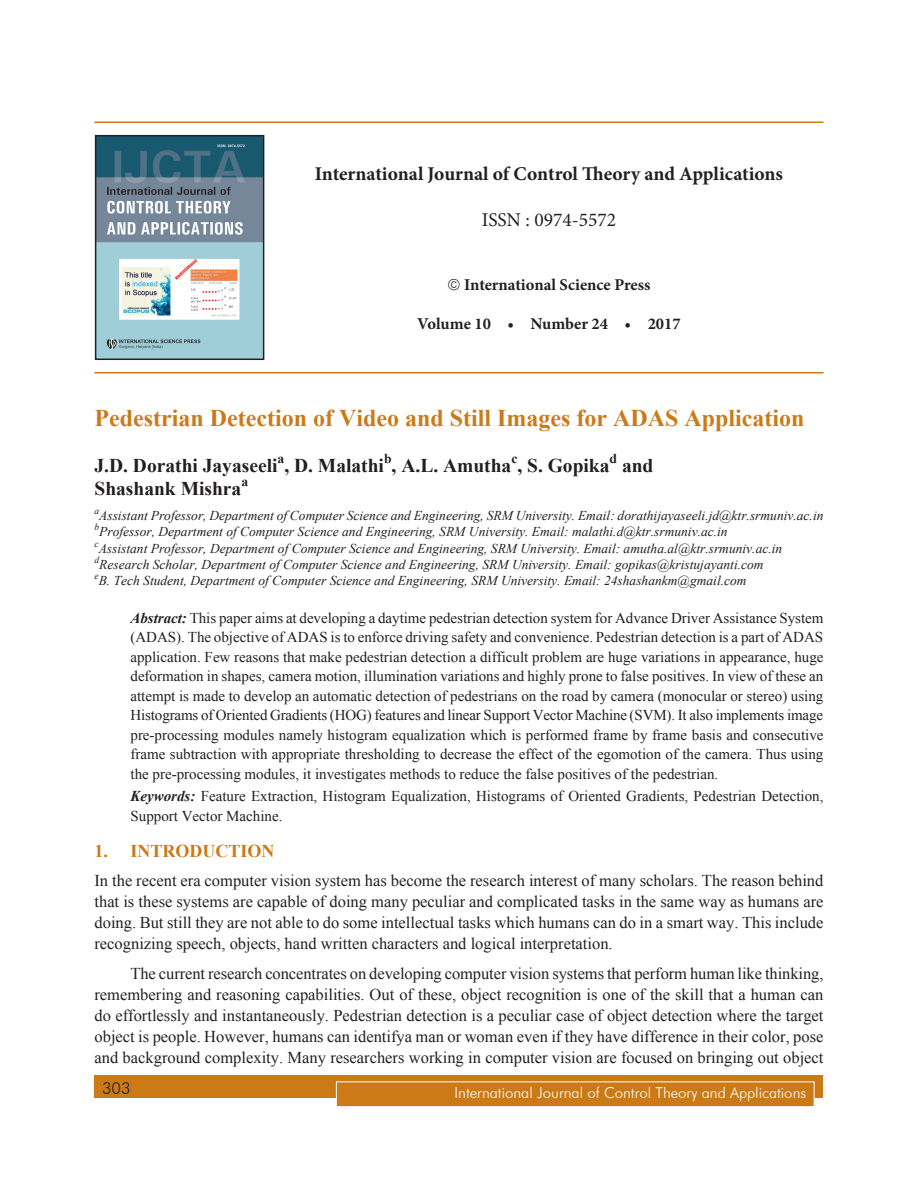
<style>
.page{position:relative;width:918px;height:1188px;background:#fff}
.page>*{position:absolute;margin:0;border:0;box-sizing:border-box;transform-origin:0 0}
.Chapter_Name{font:700 24px "Times New Roman";color:#cb7a16}
.Author_Name{font:700 19.5px "Times New Roman";color:#231f20}
.t1{font:700 19.5px "Minion Pro";letter-spacing:-.005em;color:#231f20}
.t2{font:19.5px "Minion Pro";color:#231f20}
.Subhead_1{font:700 18px "Times New Roman";color:#cb7a16}
.Body_text{font:16.5px/21px "Times New Roman";color:#231f20;text-align:justify}
.t3{font:700 16.5px "Minion Pro";color:#231f20}
.t4{font:300 16.5px "Futura BT";color:#231f20}
.Abstract_Body_text{font:15px/19.5px "Times New Roman";color:#231f20;text-align:justify}
.t5{font:300 15px "Futura BT";color:#fff}
.Author_Name-2{font:700 13.65px "Times New Roman";color:#231f20}
.Author_Footnote{font:italic 13.5px/16.2px "Times New Roman";color:#231f20}
.Author_Footnote-2{font:italic 9.45px "Times New Roman";color:#231f20}
.s1{font-weight:700;font-style:italic}
</style>
<div class="page">
<div style="left:94px;top:1076px;width:730px;height:22px;background:#cb7a16"></div>
<div style="left:336px;top:1082px;width:478px;height:25px;background:#cb7a16"></div>
<div style="left:336px;top:1082px;width:478px;height:25px;border:1px solid #fff"></div>
<hr style="left:94px;top:122px;width:730px;height:1px;background:#cb7a16">
<hr style="left:94px;top:372px;width:730px;height:2px;background:#cb7a16">
<img style="left:98px;top:138px;width:163px;height:219px">
<div style="left:95px;top:135px;width:169px;height:225px;border:2px solid #231f20"></div>
<p class="t1" style="left:315px;top:160px;width:470px">International Journal of Control Theory and Applications</p>
<p class="t2" style="left:482px;top:207px;width:136px">ISSN : 0974-5572</p>
<p class="t3" style="left:464px;top:273px;width:188px">International Science Press</p>
<p class="t3" style="left:417px;top:312px;width:265px">Volume 10 • Number 24 • 2017</p>
<p class="Chapter_Name" style="left:94px;top:401px;width:711px">Pedestrian Detection of Video and Still Images for ADAS Application</p>
<p class="Author_Name" style="left:94px;top:452px;width:517px">J.D. Dorathi Jayaseeli , D. Malathi , A.L. Amutha , S. Gopika</p>
<p class="Author_Name-2" style="left:278px;top:449px;width:8px">a</p>
<p class="Author_Name-2" style="left:384px;top:449px;width:9px">b</p>
<p class="Author_Name-2" style="left:511px;top:449px;width:8px">c</p>
<p class="Author_Name-2" style="left:610px;top:449px;width:9px">d</p>
<p class="Author_Name" style="left:622px;top:452px;width:33px">and</p>
<p class="Author_Name" style="left:94px;top:475px;width:155px">Shashank Mishra<sup>a</sup></p>
<p class="Author_Footnote-2" style="left:94px;top:505px;width:6px">a</p>
<p class="Author_Footnote" style="left:94px;top:507px;width:731px;text-indent:5px">Assistant Professor, Department of Computer Science and Engineering, SRM University. Email: dorathijayaseeli.jd@ktr.srmuniv.ac.in <sup>b</sup>Professor, Department of Computer Science and Engineering, SRM University. Email: malathi.d@ktr.srmuniv.ac.in<br><sup>c</sup>Assistant Professor, Department of Computer Science and Engineering, SRM University. Email: amutha.al@ktr.srmuniv.ac.in <sup>d</sup>Research Scholar, Department of Computer Science and Engineering, SRM University. Email: gopikas@kristujayanti.com<br><sup>e</sup>B. Tech Student, Department of Computer Science and Engineering, SRM University. Email: 24shashankm@gmail.com</p>
<p class="Abstract_Body_text" style="left:130px;top:608px;width:695px"><span class="s1">Abstract:</span> This paper aims at developing a daytime pedestrian detection system for Advance Driver Assistance System (ADAS). The objective of ADAS is to enforce driving safety and convenience. Pedestrian detection is a part of ADAS application. Few reasons that make pedestrian detection a difficult problem are huge variations in appearance, huge deformation in shapes, camera motion, illumination variations and highly prone to false positives. In view of these an attempt is made to develop an automatic detection of pedestrians on the road by camera (monocular or stereo) using Histograms of Oriented Gradients (HOG) features and linear Support Vector Machine (SVM). It also implements image pre-processing modules namely histogram equalization which is performed frame by frame basis and consecutive frame subtraction with appropriate thresholding to decrease the effect of the egomotion of the camera. Thus using the pre-processing modules, it investigates methods to reduce the false positives of the pedestrian.</p>
<p class="Abstract_Body_text" style="left:130px;top:786px;width:694px"><span class="s1">Keywords:</span> Feature Extraction, Histogram Equalization, Histograms of Oriented Gradients, Pedestrian Detection,<br>Support Vector Machine.</p>
<p class="Subhead_1" style="left:94px;top:839px;width:181px">1. Introduction</p>
<p class="Body_text" style="left:94px;top:870px;width:731px">In the recent era computer vision system has become the research interest of many scholars. The reason behind that is these systems are capable of doing many peculiar and complicated tasks in the same way as humans are doing. But still they are not able to do some intellectual tasks which humans can do in a smart way. This include recognizing speech, objects, hand written characters and logical interpretation.</p>
<p class="Body_text" style="left:94px;top:963px;width:731px;text-indent:36px">The current research concentrates on developing computer vision systems that perform human like thinking, remembering and reasoning capabilities. Out of these, object recognition is one of the skill that a human can do effortlessly and instantaneously. Pedestrian detection is a peculiar case of object detection where the target object is people. However, humans can identifya man or woman even if they have difference in their color, pose and background complexity. Many researchers working in computer vision are focused on bringing out object</p>
<p class="t4" style="left:102px;top:1078px;width:30px">303</p>
<p class="t5" style="left:455px;top:1084px;width:353px">International Journal of Control Theory and Applications</p>
</div>
